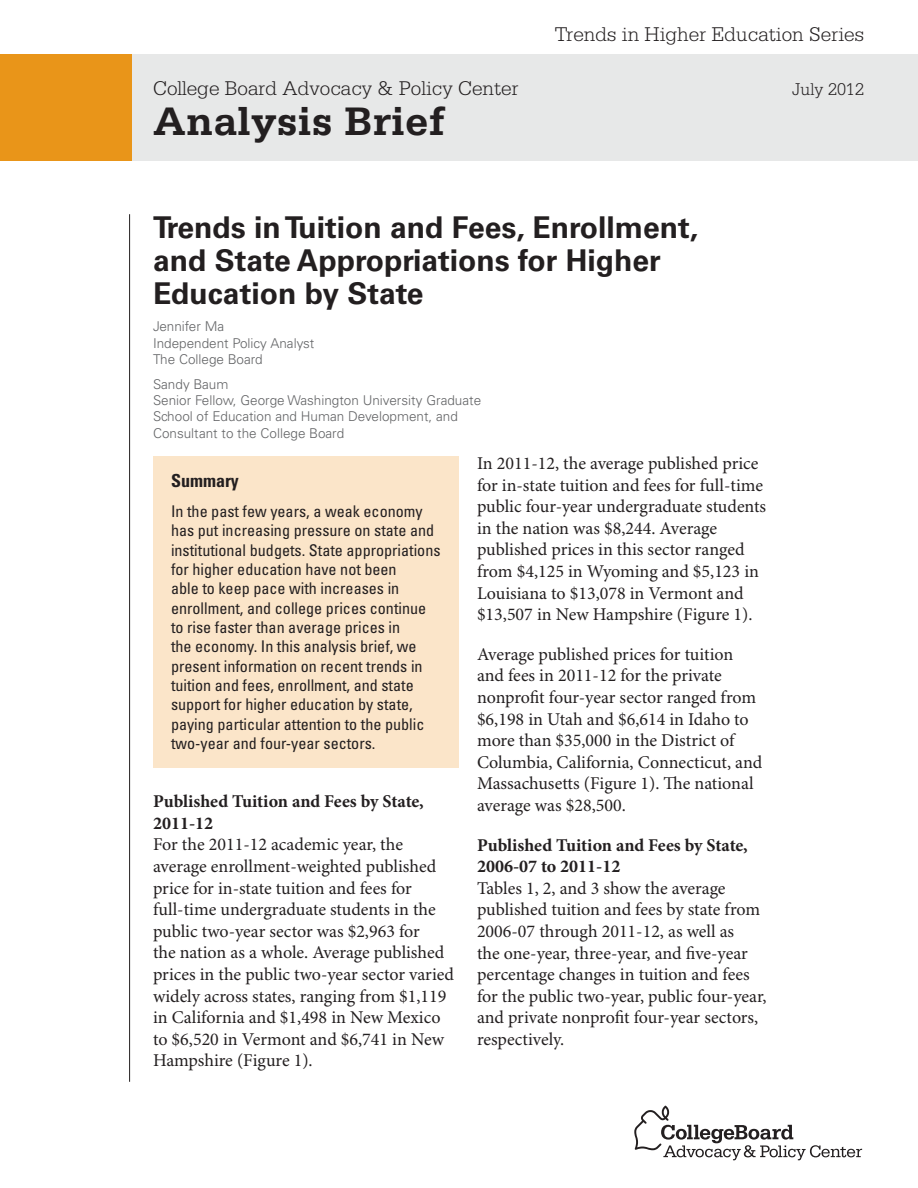
<style>
.page{position:relative;width:918px;height:1188px;background:#fff}
.page>*{position:absolute;margin:0;border:0;box-sizing:border-box;transform-origin:0 0}
.t1{font:700 42px "Serifa Std";color:#231f20}
.t2{font:700 30px/33px "Univers LT Std";color:#231f20}
.t3{font:300 21px "Serifa Std";color:#231f20}
.t4{font:18px/21.6px "Minion Pro";letter-spacing:-.005em;color:#231f20}
.t5{font:700 18px/21.6px "Minion Pro";color:#231f20}
.t6{font:300 18px "Serifa Std";color:#231f20}
.t7{font:700 condensed 18px "Univers LT Std";color:#231f20}
.t8{font:condensed 16.2px/19.4px "Univers LT Std";color:#231f20}
.t9{font:300 13.5px/16.2px "Univers LT Std";color:#636466}
</style>
<div class="page">
<div style="left:0;top:54px;width:918px;height:107px;background:#e7e8e8"></div>
<div style="left:0;top:54px;width:131px;height:107px;background:#e99519"></div>
<svg style="left:634px;top:1106px;width:228px;height:54px"></svg>
<hr style="left:129px;top:214px;width:1px;height:868px;background:#231f20">
<div style="left:153px;top:456px;width:306px;height:311px;background:#fbe5c9"></div>
<p class="t3" style="left:555px;top:22px;width:311px">Trends in Higher Education Series</p>
<p class="t3" style="left:153px;top:77px;width:367px">College Board Advocacy &amp; Policy Center</p>
<p class="t6" style="left:793px;top:79px;width:73px">July 2012</p>
<h1 class="t1" style="left:153px;top:97px;width:293px">Analysis Brief</h1>
<h2 class="t2" style="left:153px;top:211px;width:547px">Trends in Tuition and Fees, Enrollment, and State Appropriations for Higher<br>Education by State</h2>
<p class="t9" style="left:153px;top:319px;width:163px">Jennifer Ma<br>Independent Policy Analyst<br>The College Board</p>
<p class="t9" style="left:153px;top:376px;width:330px">Sandy Baum<br>Senior Fellow, George Washington University Graduate School of Education and Human Development, and Consultant to the College Board</p>
<p class="t7" style="left:171px;top:470px;width:69px">Summary</p>
<p class="t8" style="left:171px;top:501px;width:271px">In the past few years, a weak economy has put increasing pressure on state and institutional budgets. State appropriations for higher education have not been<br>able to keep pace with increases in enrollment, and college prices continue to rise faster than average prices in<br>the economy. In this analysis brief, we present information on recent trends in tuition and fees, enrollment, and state support for higher education by state, paying particular attention to the public two-year and four-year sectors.</p>
<p class="t5" style="left:153px;top:791px;width:272px">Published Tuition and Fees by State,<br>2011-12</p>
<p class="t4" style="left:153px;top:835px;width:303px">For the 2011-12 academic year, the average enrollment-weighted published price for in-state tuition and fees for full-time undergraduate students in the public two-year sector was $2,963 for<br>the nation as a whole. Average published prices in the public two-year sector varied widely across states, ranging from $1,119 in California and $1,498 in New Mexico to $6,520 in Vermont and $6,741 in New Hampshire (Figure 1).</p>
<p class="t4" style="left:477px;top:453px;width:291px">In 2011-12, the average published price for in-state tuition and fees for full-time public four-year undergraduate students in the nation was $8,244. Average published prices in this sector ranged from $4,125 in Wyoming and $5,123 in Louisiana to $13,078 in Vermont and $13,507 in New Hampshire (Figure 1).</p>
<p class="t4" style="left:477px;top:644px;width:287px">Average published prices for tuition and fees in 2011-12 for the private nonprofit four-year sector ranged from $6,198 in Utah and $6,614 in Idaho to more than $35,000 in the District of Columbia, California, Connecticut, and Massachusetts (Figure 1). The national average was $28,500.</p>
<p class="t5" style="left:477px;top:835px;width:272px">Published Tuition and Fees by State,<br>2006-07 to 2011-12</p>
<p class="t4" style="left:477px;top:878px;width:291px">Tables 1, 2, and 3 show the average published tuition and fees by state from 2006-07 through 2011-12, as well as<br>the one-year, three-year, and five-year percentage changes in tuition and fees for the public two-year, public four-year, and private nonprofit four-year sectors, respectively.</p>
</div>
